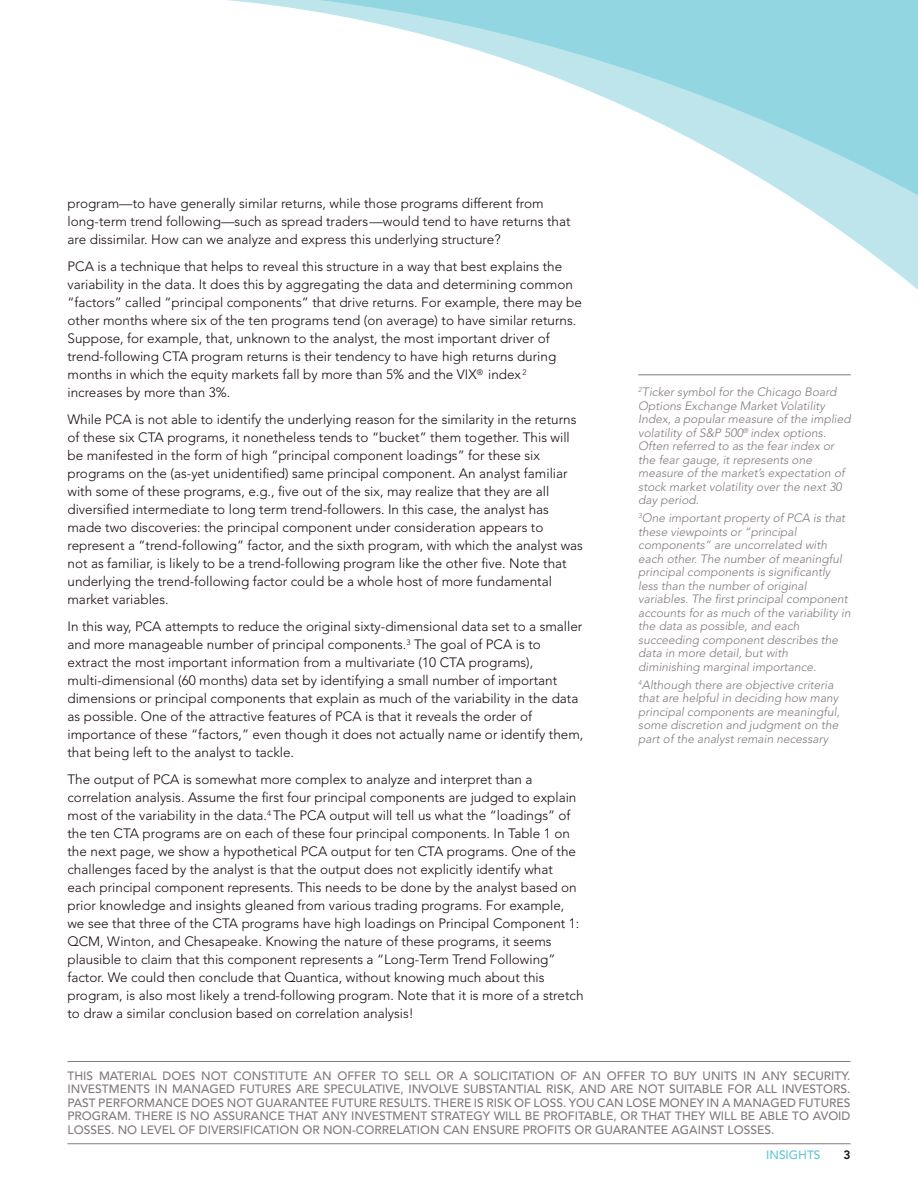
<style>
.page{position:relative;width:918px;height:1188px;background:#fff}
.page>*{position:absolute;margin:0;border:0;box-sizing:border-box;transform-origin:0 0}
.t1{font:300 13.5px/18px "Avenir LT Std";color:#1a0b12}
.t2{font:italic 300 12px/13.5px "Avenir LT Std";color:#82797d}
.t3{font:500 12px/13.5px "Avenir LT Std";color:#82797d;text-align:justify}
.t4{font:500 12px "Avenir LT Std";letter-spacing:-.005em;color:#60c8d6}
.t5{font:800 12px "Avenir LT Std";color:#1a0b12}
</style>
<div class="page">
<svg style="left:228px;top:0;width:690px;height:290px"></svg>
<hr style="left:68px;top:1061px;width:782px;height:1px;background:#82797d">
<hr style="left:68px;top:1143px;width:782px;height:1px;background:#82797d">
<hr style="left:638px;top:375px;width:213px;height:1px;background:#82797d">
<p class="t1" style="left:68px;top:195px;width:505px">program—to have generally similar returns, while those programs different from long-term trend following—such as spread traders—would tend to have returns that are dissimilar. How can we analyze and express this underlying structure?</p>
<p class="t1" style="left:67px;top:258px;width:516px">PCA is a technique that helps to reveal this structure in a way that best explains the variability in the data. It does this by aggregating the data and determining common “factors” called “principal components” that drive returns. For example, there may be other months where six of the ten programs tend (on average) to have similar returns.<br>Suppose, for example, that, unknown to the analyst, the most important driver of trend-following CTA program returns is their tendency to have high returns during months in which the equity markets fall by more than 5% and the VIX<sup>®</sup> index <sup>2 </sup>increases by more than 3%.</p>
<p class="t1" style="left:67px;top:411px;width:517px">While PCA is not able to identify the underlying reason for the similarity in the returns of these six CTA programs, it nonetheless tends to “bucket” them together. This will be manifested in the form of high “principal component loadings” for these six programs on the (as-yet unidentified) same principal component. An analyst familiar with some of these programs, e.g., five out of the six, may realize that they are all diversified intermediate to long term trend-followers. In this case, the analyst has made two discoveries: the principal component under consideration appears to represent a “trend-following” factor, and the sixth program, with which the analyst was not as familiar, is likely to be a trend-following program like the other five. Note that underlying the trend-following factor could be a whole host of more fundamental market variables.</p>
<p class="t1" style="left:67px;top:618px;width:517px">In this way, PCA attempts to reduce the original sixty-dimensional data set to a smaller and more manageable number of principal components.<sup>3</sup> The goal of PCA is to extract the most important information from a multivariate (10 CTA programs), multi-dimensional (60 months) data set by identifying a small number of important dimensions or principal components that explain as much of the variability in the data as possible. One of the attractive features of PCA is that it reveals the order of importance of these “factors,” even though it does not actually name or identify them, that being left to the analyst to tackle.</p>
<p class="t1" style="left:67px;top:771px;width:518px">The output of PCA is somewhat more complex to analyze and interpret than a correlation analysis. Assume the first four principal components are judged to explain most of the variability in the data.<sup>4</sup> The PCA output will tell us what the “loadings” of the ten CTA programs are on each of these four principal components. In Table 1 on the next page, we show a hypothetical PCA output for ten CTA programs. One of the challenges faced by the analyst is that the output does not explicitly identify what each principal component represents. This needs to be done by the analyst based on prior knowledge and insights gleaned from various trading programs. For example, we see that three of the CTA programs have high loadings on Principal Component 1:<br>QCM, Winton, and Chesapeake. Knowing the nature of these programs, it seems plausible to claim that this component represents a “Long-Term Trend Following” factor. We could then conclude that Quantica, without knowing much about this program, is also most likely a trend-following program. Note that it is more of a stretch to draw a similar conclusion based on correlation analysis!</p>
<p class="t2" style="left:638px;top:385px;width:214px"><sup>2</sup>Ticker symbol for the Chicago Board Options Exchange Market Volatility Index, a popular measure of the implied volatility of S&amp;P 500<sup>®</sup> index options.<br>Often referred to as the fear index or the fear gauge, it represents one measure of the market’s expectation of stock market volatility over the next 30 day period.</p>
<p class="t2" style="left:638px;top:511px;width:214px"><sup>3</sup>One important property of PCA is that these viewpoints or “principal components” are uncorrelated with each other. The number of meaningful principal components is significantly less than the number of original variables. The first principal component accounts for as much of the variability in the data as possible, and each succeeding component describes the data in more detail, but with diminishing marginal importance.</p>
<p class="t2" style="left:638px;top:678px;width:203px"><sup>4</sup>Although there are objective criteria that are helpful in deciding how many principal components are meaningful, some discretion and judgment on the part of the analyst remain necessary</p>
<p class="t3" style="left:68px;top:1069px;width:785px">THIS MATERIAL DOES NOT CONSTITUTE AN OFFER TO SELL OR A SOLICITATION OF AN OFFER TO BUY UNITS IN ANY SECURITY.<br>INVESTMENTS IN MANAGED FUTURES ARE SPECULATIVE, INVOLVE SUBSTANTIAL RISK, AND ARE NOT SUITABLE FOR ALL INVESTORS.<br>PAST PERFORMANCE DOES NOT GUARANTEE FUTURE RESULTS. THERE IS RISK OF LOSS. YOU CAN LOSE MONEY IN A MANAGED FUTURES PROGRAM. THERE IS NO ASSURANCE THAT ANY INVESTMENT STRATEGY WILL BE PROFITABLE, OR THAT THEY WILL BE ABLE TO AVOID LOSSES. NO LEVEL OF DIVERSIFICATION OR NON-CORRELATION CAN ENSURE PROFITS OR GUARANTEE AGAINST LOSSES.</p>
<p class="t4" style="left:766px;top:1148px;width:56px">INSIGHTS</p>
<p class="t5" style="left:843px;top:1148px;width:9px">3</p>
</div>
